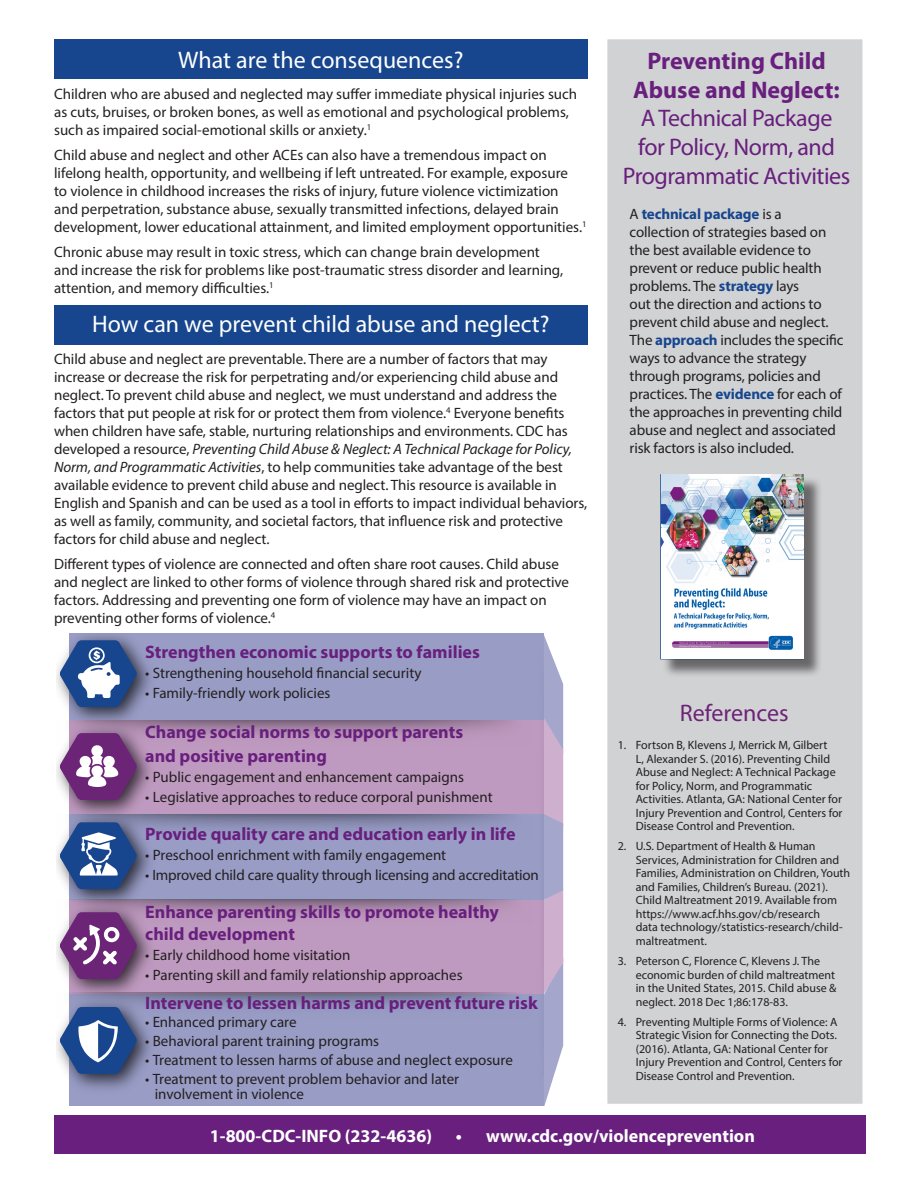
<style>
.page{position:relative;width:918px;height:1188px;background:#fff}
.page>*{position:absolute;margin:0;border:0;box-sizing:border-box;transform-origin:0 0}
.t1{font:24px "Myriad Pro";color:#fff}
.t2{font:24px/28.8px "Myriad Pro";letter-spacing:-.02em;color:#681f7d;text-align:center}
.t3{font:700 24px/28.8px "Myriad Pro";color:#681f7d;text-align:center}
.t4{font:24px "Myriad Pro";color:#6c2476}
.t5{font:700 18px/23.7px "Myriad Pro";color:#681f7d}
.t6{font:700 18px "Myriad Pro";color:#fff}
.t7{font:15px/18px "Myriad Pro";letter-spacing:-.005em;color:#231f20}
.t8{font:12px/13.5px "Myriad Pro";color:#231f20}
.s1{font-style:italic}
.s2{font-weight:700;color:#17468e}
</style>
<div class="page">
<div style="left:54px;top:305px;width:534px;height:40px;background:#17468e"></div>
<div style="left:54px;top:1115px;width:811px;height:39px;background:#681f7d"></div>
<div style="left:54px;top:40px;width:533px;height:39px;background:#17468e"></div>
<div style="left:606px;top:38px;width:258px;height:1067px;background:#d1d2d4;border:2px solid #fff"></div>
<div style="left:663px;top:476px;width:159px;height:202px;background:#231f20;opacity:.6"></div>
<div style="left:69px;top:992px;width:475px;height:113px;background:#999dc6"></div>
<div style="left:69px;top:900px;width:475px;height:94px;background:#bf9ac0"></div>
<div style="left:69px;top:814px;width:475px;height:86px;background:#999dc6"></div>
<div style="left:69px;top:720px;width:475px;height:94px;background:#bf9ac0"></div>
<div style="left:69px;top:633px;width:475px;height:87px;background:#999dc6"></div>
<svg style="left:163px;top:720px;width:349px;height:15px"></svg>
<svg style="left:163px;top:814px;width:349px;height:14px"></svg>
<svg style="left:163px;top:900px;width:349px;height:14px"></svg>
<svg style="left:163px;top:992px;width:349px;height:15px"></svg>
<img style="left:56px;top:733px;width:107px;height:74px">
<svg style="left:60px;top:733px;width:77px;height:67px;background:#94669a"></svg>
<img style="left:56px;top:920px;width:95px;height:71px">
<svg style="left:60px;top:915px;width:77px;height:64px;background:#8b5992"></svg>
<img style="left:56px;top:991px;width:107px;height:99px">
<svg style="left:60px;top:1007px;width:77px;height:67px;background:#5875a6"></svg>
<img style="left:56px;top:807px;width:107px;height:108px">
<svg style="left:60px;top:822px;width:77px;height:67px;background:#5875a6"></svg>
<img style="left:56px;top:634px;width:107px;height:99px">
<svg style="left:60px;top:640px;width:77px;height:67px;background:#6580ac"></svg>
<svg style="left:544px;top:635px;width:19px;height:470px;background:#bdb3d1"></svg>
<img style="left:661px;top:475px;width:142px;height:184px">
<h1 class="t1" style="left:178px;top:45px;width:287px">What are the consequences?</h1>
<p class="t7" style="left:54px;top:85px;width:525px">Children who are abused and neglected may suffer immediate physical injuries such as cuts, bruises, or broken bones, as well as emotional and psychological problems, such as impaired social-emotional skills or anxiety.<sup>1</sup></p>
<p class="t7" style="left:54px;top:146px;width:534px">Child abuse and neglect and other ACEs can also have a tremendous impact on lifelong health, opportunity, and wellbeing if left untreated. For example, exposure<br>to violence in childhood increases the risks of injury, future violence victimization<br>and perpetration, substance abuse, sexually transmitted infections, delayed brain development, lower educational attainment, and limited employment opportunities.<sup>1</sup></p>
<p class="t7" style="left:54px;top:242px;width:511px">Chronic abuse may result in toxic stress, which can change brain development and increase the risk for problems like post-traumatic stress disorder and learning, attention, and memory difficulties.<sup>1</sup></p>
<h1 class="t1" style="left:92px;top:309px;width:459px">How can we prevent child abuse and neglect?</h1>
<p class="t7" style="left:54px;top:350px;width:535px">Child abuse and neglect are preventable. There are a number of factors that may increase or decrease the risk for perpetrating and/or experiencing child abuse and neglect. To prevent child abuse and neglect, we must understand and address the factors that put people at risk for or protect them from violence.<sup>4</sup> Everyone benefits when children have safe, stable, nurturing relationships and environments. CDC has developed a resource, <span class="s1">Preventing Child Abuse &amp; Neglect: A Technical Package for Policy, Norm, and Programmatic Activities</span>, to help communities take advantage of the best available evidence to prevent child abuse and neglect. This resource is available in English and Spanish and can be used as a tool in efforts to impact individual behaviors, as well as family, community, and societal factors, that influence risk and protective factors for child abuse and neglect.</p>
<p class="t7" style="left:54px;top:554px;width:516px">Different types of violence are connected and often share root causes. Child abuse and neglect are linked to other forms of violence through shared risk and protective factors. Addressing and preventing one form of violence may have an impact on preventing other forms of violence.<sup>4</sup></p>
<p class="t5" style="left:145px;top:640px;width:336px">Strengthen economic supports to families</p>
<p class="t7" style="left:145px;top:664px;width:278px">• Strengthening household financial security</p>
<p class="t7" style="left:145px;top:684px;width:187px">• Family-friendly work policies</p>
<p class="t5" style="left:145px;top:720px;width:319px">Change social norms to support parents and positive parenting</p>
<p class="t7" style="left:145px;top:768px;width:320px">• Public engagement and enhancement campaigns</p>
<p class="t7" style="left:145px;top:788px;width:349px">• Legislative approaches to reduce corporal punishment</p>
<p class="t5" style="left:145px;top:821px;width:372px">Provide quality care and education early in life</p>
<p class="t7" style="left:145px;top:846px;width:302px">• Preschool enrichment with family engagement</p>
<p class="t7" style="left:145px;top:866px;width:395px">• Improved child care quality through licensing and accreditation</p>
<p class="t5" style="left:145px;top:901px;width:355px;line-height:21.6px">Enhance parenting skills to promote healthy child development</p>
<p class="t7" style="left:145px;top:946px;width:207px">• Early childhood home visitation</p>
<p class="t7" style="left:145px;top:966px;width:319px">• Parenting skill and family relationship approaches</p>
<p class="t5" style="left:145px;top:990px;width:394px">Intervene to lessen harms and prevent future risk</p>
<p class="t7" style="left:145px;top:1012px;width:153px">• Enhanced primary care</p>
<p class="t7" style="left:145px;top:1032px;width:235px">• Behavioral parent training programs</p>
<p class="t7" style="left:145px;top:1051px;width:369px">• Treatment to lessen harms of abuse and neglect exposure</p>
<p class="t7" style="left:155px;top:1071px;width:306px;line-height:15px;text-indent:-10px">• Treatment to prevent problem behavior and later involvement in violence</p>
<h1 class="t3" style="left:633px;top:45px;width:208px">Preventing Child<br>Abuse and Neglect:</h1>
<h1 class="t2" style="left:623px;top:104px;width:229px">A Technical Package<br>for Policy, Norm, and<br>Programmatic Activities</h1>
<p class="t7" style="left:630px;top:205px;width:215px">A <span class="s2">technical package</span> is a collection of strategies based on the best available evidence to prevent or reduce public health problems. The <span class="s2">strategy</span> lays<br>out the direction and actions to prevent child abuse and neglect.<br>The <span class="s2">approach</span> includes the specific ways to advance the strategy through programs, policies and practices. The <span class="s2">evidence</span> for each of the approaches in preventing child abuse and neglect and associated risk factors is also included.</p>
<h1 class="t4" style="left:680px;top:698px;width:110px">References</h1>
<p class="t8" style="left:636px;top:738px;width:208px;text-indent:-18px">1. Fortson B, Klevens J, Merrick M, Gilbert<br>L, Alexander S. (2016). Preventing Child Abuse and Neglect: A Technical Package for Policy, Norm, and Programmatic Activities. Atlanta, GA: National Center for Injury Prevention and Control, Centers for Disease Control and Prevention.</p>
<p class="t8" style="left:636px;top:839px;width:216px;text-indent:-18px">2. U.S. Department of Health &amp; Human Services, Administration for Children and Families, Administration on Children, Youth and Families, Children’s Bureau. (2021).<br>Child Maltreatment 2019. Available from https://www.acf.hhs.gov/cb/research<br>data technology/statistics-research/child&shy;maltreatment.</p>
<p class="t8" style="left:636px;top:954px;width:202px;text-indent:-18px">3. Peterson C, Florence C, Klevens J. The economic burden of child maltreatment in the United States, 2015. Child abuse &amp; neglect. 2018 Dec 1;86:178-83.</p>
<p class="t8" style="left:636px;top:1015px;width:208px;text-indent:-18px">4. Preventing Multiple Forms of Violence: A Strategic Vision for Connecting the Dots. (2016). Atlanta, GA: National Center for Injury Prevention and Control, Centers for Disease Control and Prevention.</p>
<p class="t6" style="left:210px;top:1124px;width:224px">1-800-CDC-INFO (232-4636)</p>
<p class="t6" style="left:456px;top:1124px;width:300px">• www.cdc.gov/violenceprevention</p>
</div>
